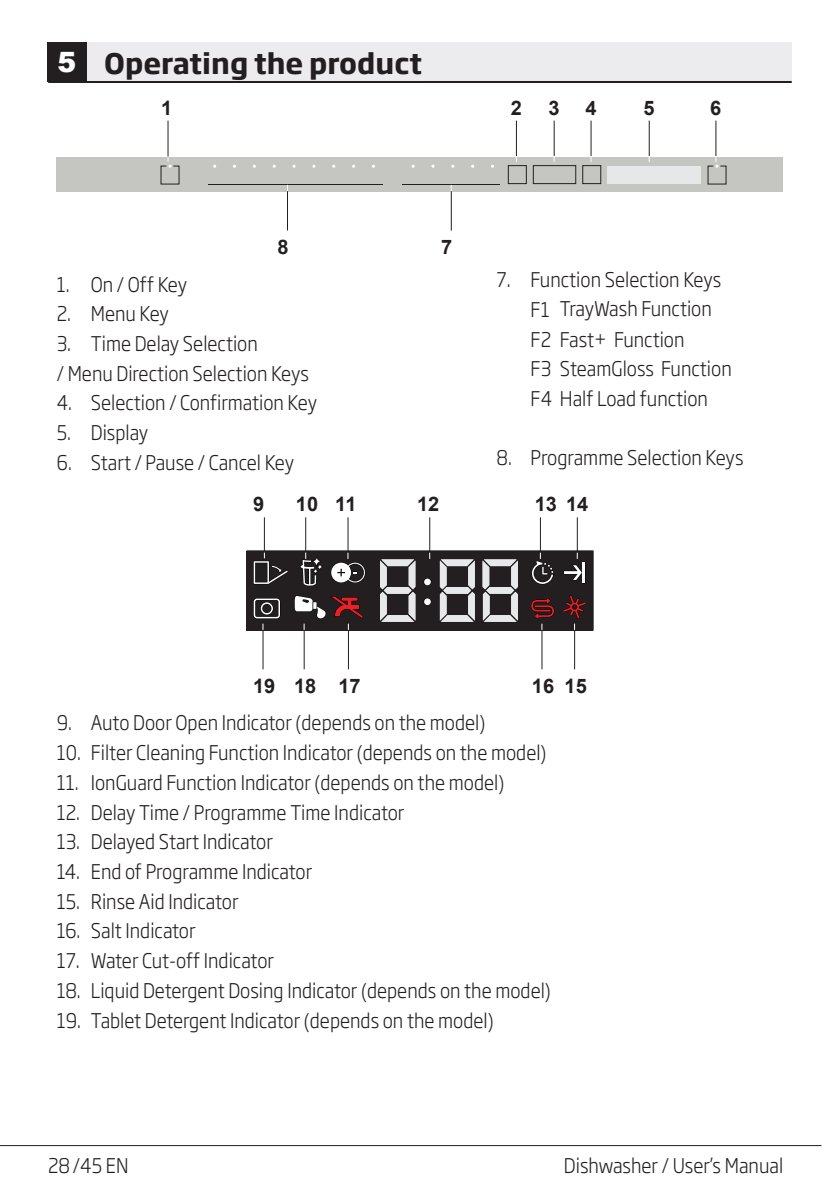
<style>
.page{position:relative;width:840px;height:1191px;background:#fff}
.page>*{position:absolute;margin:0;border:0;box-sizing:border-box;transform-origin:0 0}
.Ana_Baslik{font:700 28px "Soho Gothic Pro";color:#231f20}
.t1{font:900 28px "Arial";color:#fff}
.Girintili_Yazi{font:300 20px "Soho Gothic Pro";color:#231f20;scale:.9 1}
.Yazi_alanlari{font:700 20px "Arial";color:#231f20}
.Yazi_alanlari-2{font:300 20px "Soho Gothic Pro";color:#231f20;scale:.9 1}
</style>
<div class="page">
<hr style="left:0;top:1145px;width:821px;height:1px;background:#231f20">
<div style="left:48px;top:43px;width:40px;height:39px;background:#231f20"></div>
<div style="left:88px;top:43px;width:703px;height:39px;background:#ececee"></div>
<hr style="left:48px;top:81px;width:743px;height:2px;background:#231f20">
<div style="left:247px;top:551px;width:345px;height:79px;background:#231f20"></div>
<hr style="left:582px;top:562px;width:2px;height:21px;background:#fff">
<svg style="left:380px;top:559px;width:35px;height:63px"></svg>
<svg style="left:439px;top:559px;width:35px;height:63px"></svg>
<svg style="left:482px;top:559px;width:35px;height:63px"></svg>
<div style="left:424px;top:578px;width:6px;height:7px;background:#fff;border-radius:50%"></div>
<div style="left:424px;top:598px;width:6px;height:7px;background:#fff;border-radius:50%"></div>
<hr style="left:264px;top:517px;width:1px;height:37px;background:#231f20">
<svg style="left:253px;top:552px;width:35px;height:33px"></svg>
<hr style="left:305px;top:517px;width:1px;height:36px;background:#231f20">
<svg style="left:300px;top:552px;width:22px;height:34px"></svg>
<hr style="left:347px;top:517px;width:1px;height:36px;background:#231f20">
<svg style="left:331px;top:553px;width:35px;height:30px"></svg>
<hr style="left:574px;top:630px;width:1px;height:39px;background:#231f20">
<svg style="left:563px;top:595px;width:23px;height:35px"></svg>
<hr style="left:429px;top:517px;width:1px;height:36px;background:#231f20">
<hr style="left:539px;top:517px;width:1px;height:36px;background:#231f20">
<svg style="left:531px;top:553px;width:23px;height:32px"></svg>
<hr style="left:576px;top:517px;width:1px;height:36px;background:#231f20">
<svg style="left:563px;top:553px;width:19px;height:28px"></svg>
<hr style="left:541px;top:630px;width:1px;height:39px;background:#231f20">
<svg style="left:531px;top:598px;width:23px;height:32px"></svg>
<hr style="left:348px;top:630px;width:1px;height:39px;background:#231f20">
<hr style="left:303px;top:630px;width:1px;height:39px;background:#231f20">
<svg style="left:294px;top:595px;width:69px;height:35px"></svg>
<hr style="left:262px;top:630px;width:1px;height:39px;background:#231f20">
<svg style="left:253px;top:598px;width:27px;height:32px"></svg>
<div style="left:57px;top:157px;width:725px;height:35px;background:#c5c6c2"></div>
<div style="left:507px;top:165px;width:19px;height:19px;border:1px solid #231f20"></div>
<div style="left:582px;top:165px;width:18px;height:19px;border:1px solid #231f20"></div>
<div style="left:532px;top:165px;width:43px;height:19px;border:1px solid #231f20"></div>
<div style="left:607px;top:166px;width:93px;height:17px;background:#e6e7e9"></div>
<hr style="left:208px;top:184px;width:174px;height:1px;background:#231f20">
<hr style="left:401px;top:184px;width:98px;height:1px;background:#231f20">
<hr style="left:167px;top:121px;width:1px;height:36px;background:#231f20">
<svg style="left:160px;top:156px;width:20px;height:29px"></svg>
<hr style="left:516px;top:121px;width:1px;height:35px;background:#231f20">
<hr style="left:450px;top:191px;width:1px;height:39px;background:#231f20">
<hr style="left:287px;top:191px;width:1px;height:39px;background:#231f20">
<hr style="left:553px;top:121px;width:1px;height:35px;background:#231f20">
<hr style="left:590px;top:121px;width:1px;height:35px;background:#231f20">
<hr style="left:648px;top:121px;width:1px;height:35px;background:#231f20">
<hr style="left:715px;top:121px;width:1px;height:35px;background:#231f20">
<svg style="left:707px;top:157px;width:19px;height:28px"></svg>
<div style="left:47px;top:43px;width:39px;height:39px;background:#231f20"></div>
<p class="t1" style="left:57px;top:42px;width:20px">5</p>
<p class="Ana_Baslik" style="left:104px;top:41px;width:319px">Operating the product</p>
<p class="Yazi_alanlari" style="left:161px;top:94px;width:13px">1</p>
<p class="Yazi_alanlari" style="left:510px;top:94px;width:13px">2</p>
<p class="Yazi_alanlari" style="left:548px;top:94px;width:13px">3</p>
<p class="Yazi_alanlari" style="left:585px;top:94px;width:13px">4</p>
<p class="Yazi_alanlari" style="left:643px;top:94px;width:13px">5</p>
<p class="Yazi_alanlari" style="left:710px;top:94px;width:13px">6</p>
<p class="Yazi_alanlari" style="left:277px;top:233px;width:13px">8</p>
<p class="Yazi_alanlari" style="left:441px;top:233px;width:13px">7</p>
<p class="Girintili_Yazi" style="left:57px;top:269px;width:146px">1. On / Off Key</p>
<p class="Girintili_Yazi" style="left:57px;top:298px;width:126px">2. Menu Key</p>
<p class="Girintili_Yazi" style="left:57px;top:328px;width:225px">3. Time Delay Selection</p>
<p class="Girintili_Yazi" style="left:57px;top:358px;width:281px">/ Menu Direction Selection Keys</p>
<p class="Girintili_Yazi" style="left:57px;top:387px;width:290px">4. Selection / Confirmation Key</p>
<p class="Girintili_Yazi" style="left:57px;top:417px;width:103px">5. Display</p>
<p class="Girintili_Yazi" style="left:57px;top:447px;width:265px">6. Start / Pause / Cancel Key</p>
<p class="Yazi_alanlari" style="left:253px;top:490px;width:13px">9</p>
<p class="Yazi_alanlari" style="left:296px;top:490px;width:24px">10</p>
<p class="Yazi_alanlari" style="left:335px;top:490px;width:23px">11</p>
<p class="Girintili_Yazi" style="left:496px;top:264px;width:251px">7. Function Selection Keys</p>
<p class="Girintili_Yazi" style="left:530px;top:294px;width:23px">F1</p>
<p class="Girintili_Yazi" style="left:530px;top:324px;width:172px">F2 Fast+ Function</p>
<p class="Girintili_Yazi" style="left:530px;top:353px;width:225px">F3 SteamGloss Function</p>
<p class="Girintili_Yazi" style="left:530px;top:383px;width:198px">F4 Half Load function</p>
<p class="Yazi_alanlari-2" style="left:559px;top:293px;width:170px">TrayWash Function</p>
<p class="Girintili_Yazi" style="left:496px;top:442px;width:276px">8. Programme Selection Keys</p>
<p class="Yazi_alanlari" style="left:417px;top:490px;width:24px">12</p>
<p class="Yazi_alanlari" style="left:534px;top:490px;width:55px">13 14</p>
<p class="Yazi_alanlari" style="left:253px;top:672px;width:24px">19</p>
<p class="Yazi_alanlari" style="left:294px;top:672px;width:24px">18</p>
<p class="Yazi_alanlari" style="left:338px;top:672px;width:24px">17</p>
<p class="Yazi_alanlari" style="left:531px;top:672px;width:24px">16</p>
<p class="Girintili_Yazi" style="left:57px;top:707px;width:477px">9. Auto Door Open Indicator (depends on the model)</p>
<p class="Girintili_Yazi" style="left:57px;top:737px;width:545px">10. Filter Cleaning Function Indicator (depends on the model)</p>
<p class="Girintili_Yazi" style="left:57px;top:767px;width:498px">11. IonGuard Function Indicator (depends on the model)</p>
<p class="Girintili_Yazi" style="left:57px;top:796px;width:387px">12. Delay Time / Programme Time Indicator</p>
<p class="Girintili_Yazi" style="left:57px;top:826px;width:241px">13. Delayed Start Indicator</p>
<p class="Girintili_Yazi" style="left:57px;top:856px;width:285px">14. End of Programme Indicator</p>
<p class="Girintili_Yazi" style="left:57px;top:885px;width:203px">15. Rinse Aid Indicator</p>
<p class="Girintili_Yazi" style="left:57px;top:915px;width:156px">16. Salt Indicator</p>
<p class="Girintili_Yazi" style="left:57px;top:945px;width:243px">17. Water Cut-off Indicator</p>
<p class="Girintili_Yazi" style="left:57px;top:974px;width:550px">18. Liquid Detergent Dosing Indicator (depends on the model)</p>
<p class="Girintili_Yazi" style="left:57px;top:1004px;width:486px">19. Tablet Detergent Indicator (depends on the model)</p>
<p class="Yazi_alanlari" style="left:564px;top:672px;width:24px">15</p>
<p class="Girintili_Yazi" style="left:48px;top:1149px;width:91px">28/45 EN</p>
<p class="Girintili_Yazi" style="left:563px;top:1149px;width:245px">Dishwasher / User’s Manual</p>
</div>
